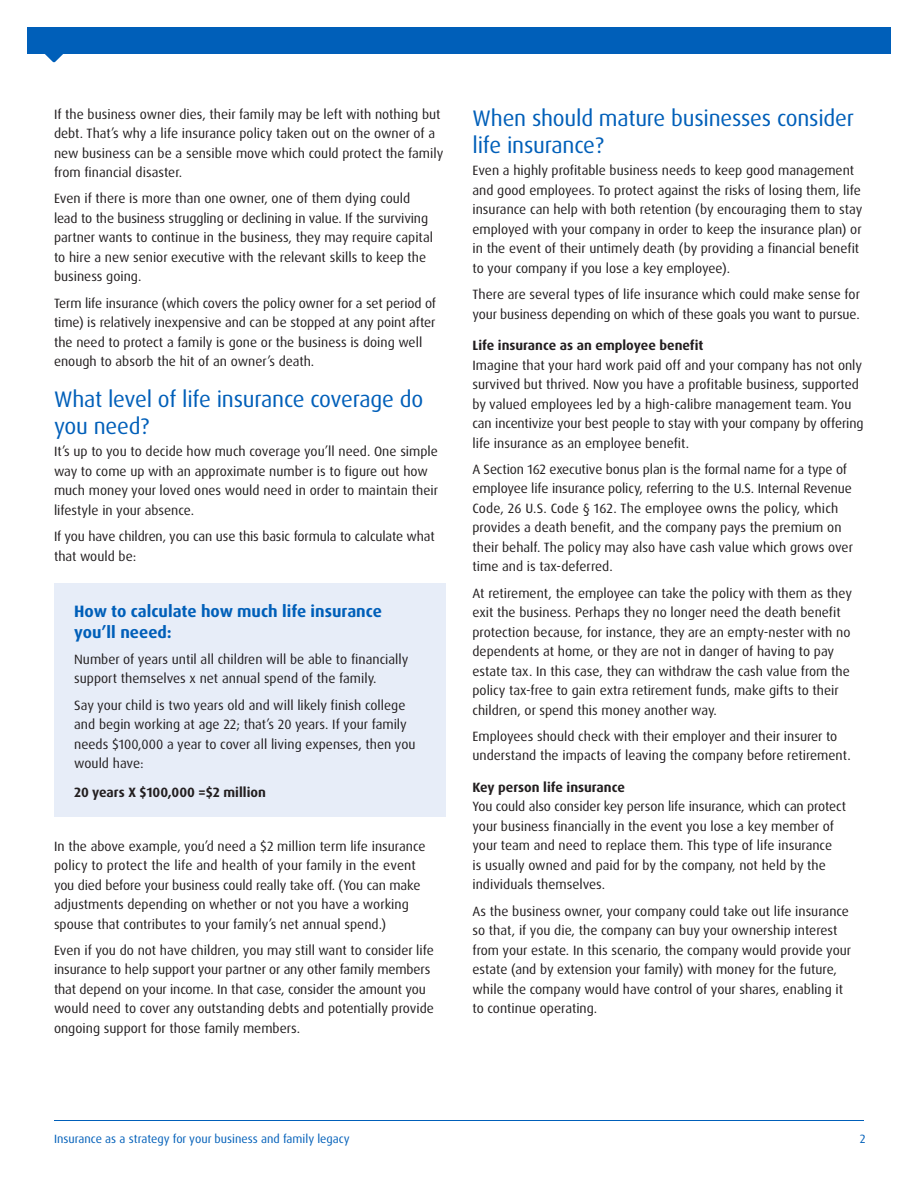
<style>
.page{position:relative;width:918px;height:1188px;background:#fff}
.page>*{position:absolute;margin:0;border:0;box-sizing:border-box;transform-origin:0 0}
.Section_Sub-head_REV{font:22.5px/27px "Dax OT";letter-spacing:-.01em;color:#005fb9}
.Paragraph_Headline{font:700 16.5px/21px "Dax OT";color:#005fb9}
.Body_Copy{font:13.5px/19.5px "Dax OT";color:#231f20}
.Paragraph_Subhead{font:700 13.5px "Dax OT";color:#231f20}
.Body_Copy-2{font:700 13.5px "Dax OT";color:#231f20}
.t1{font:12px "Dax OT";color:#005fb9}
.t2{font:12px "Dax Pro";color:#005fb9}
</style>
<div class="page">
<hr style="left:54px;top:1120px;width:810px;height:1px;background:#005fb9">
<div style="left:27px;top:27px;width:864px;height:27px;background:#005fb9"></div>
<svg style="left:45px;top:54px;width:18px;height:8px"></svg>
<div style="left:54px;top:583px;width:392px;height:234px;background:#e7edf8"></div>
<p class="Body_Copy" style="left:54px;top:104px;width:391px">If the business owner dies, their family may be left with nothing but debt. That’s why a life insurance policy taken out on the owner of a new business can be a sensible move which could protect the family from financial disaster.</p>
<p class="Body_Copy" style="left:54px;top:189px;width:381px">Even if there is more than one owner, one of them dying could lead to the business struggling or declining in value. If the surviving partner wants to continue in the business, they may require capital to hire a new senior executive with the relevant skills to keep the business going.</p>
<p class="Body_Copy" style="left:54px;top:293px;width:384px">Term life insurance (which covers the policy owner for a set period of time) is relatively inexpensive and can be stopped at any point after the need to protect a family is gone or the business is doing well enough to absorb the hit of an owner’s death.</p>
<p class="Section_Sub-head_REV" style="left:54px;top:386px;width:371px">What level of life insurance coverage do you need?</p>
<p class="Body_Copy" style="left:54px;top:442px;width:386px">It’s up to you to decide how much coverage you’ll need. One simple way to come up with an approximate number is to figure out how much money your loved ones would need in order to maintain their lifestyle in your absence.</p>
<p class="Body_Copy" style="left:54px;top:527px;width:382px">If you have children, you can use this basic formula to calculate what that would be:</p>
<p class="Paragraph_Headline" style="left:74px;top:600px;width:309px">How to calculate how much life insurance you’ll neeed:</p>
<p class="Body_Copy" style="left:74px;top:649px;width:336px">Number of years until all children will be able to financially support themselves x net annual spend of the family.</p>
<p class="Body_Copy" style="left:74px;top:695px;width:343px">Say your child is two years old and will likely finish college and begin working at age 22; that’s 20 years. If your family needs $100,000 a year to cover all living expenses, then you would have:</p>
<p class="Body_Copy-2" style="left:74px;top:783px;width:193px">20 years X $100,000 =$2 million</p>
<p class="Body_Copy" style="left:54px;top:836px;width:373px">In the above example, you’d need a $2 million term life insurance policy to protect the life and health of your family in the event you died before your business could really take off. (You can make adjustments depending on whether or not you have a working spouse that contributes to your family’s net annual spend.)</p>
<p class="Body_Copy" style="left:54px;top:940px;width:381px">Even if you do not have children, you may still want to consider life insurance to help support your partner or any other family members that depend on your income. In that case, consider the amount you would need to cover any outstanding debts and potentially provide ongoing support for those family members.</p>
<p class="Section_Sub-head_REV" style="left:472px;top:105px;width:383px">When should mature businesses consider life insurance?</p>
<p class="Body_Copy" style="left:472px;top:161px;width:391px">Even a highly profitable business needs to keep good management and good employees. To protect against the risks of losing them, life insurance can help with both retention (by encouraging them to stay employed with your company in order to keep the insurance plan) or in the event of their untimely death (by providing a financial benefit to your company if you lose a key employee).</p>
<p class="Body_Copy" style="left:472px;top:285px;width:389px">There are several types of life insurance which could make sense for your business depending on which of these goals you want to pursue.</p>
<p class="Paragraph_Subhead" style="left:472px;top:337px;width:232px">Life insurance as an employee benefit</p>
<p class="Body_Copy" style="left:472px;top:355px;width:393px">Imagine that your hard work paid off and your company has not only survived but thrived. Now you have a profitable business, supported by valued employees led by a high-calibre management team. You can incentivize your best people to stay with your company by offering life insurance as an employee benefit.</p>
<p class="Body_Copy" style="left:472px;top:460px;width:382px">A Section 162 executive bonus plan is the formal name for a type of employee life insurance policy, referring to the U.S. Internal Revenue Code, 26 U.S. Code § 162. The employee owns the policy, which provides a death benefit, and the company pays the premium on their behalf. The policy may also have cash value which grows over time and is tax-deferred.</p>
<p class="Body_Copy" style="left:472px;top:583px;width:381px">At retirement, the employee can take the policy with them as they exit the business. Perhaps they no longer need the death benefit protection because, for instance, they are an empty-nester with no dependents at home, or they are not in danger of having to pay estate tax. In this case, they can withdraw the cash value from the policy tax-free to gain extra retirement funds, make gifts to their children, or spend this money another way.</p>
<p class="Body_Copy" style="left:472px;top:727px;width:380px">Employees should check with their employer and their insurer to understand the impacts of leaving the company before retirement.</p>
<p class="Paragraph_Subhead" style="left:472px;top:779px;width:154px">Key person life insurance</p>
<p class="Body_Copy" style="left:472px;top:797px;width:375px">You could also consider key person life insurance, which can protect your business financially in the event you lose a key member of your team and need to replace them. This type of life insurance<br>is usually owned and paid for by the company, not held by the individuals themselves.</p>
<p class="Body_Copy" style="left:472px;top:901px;width:380px">As the business owner, your company could take out life insurance so that, if you die, the company can buy your ownership interest from your estate. In this scenario, the company would provide your estate (and by extension your family) with money for the future, while the company would have control of your shares, enabling it to continue operating.</p>
<p class="t1" style="left:54px;top:1132px;width:297px">Insurance as a strategy for your business and family legacy</p>
<p class="t2" style="left:860px;top:1132px;width:7px">2</p>
</div>
